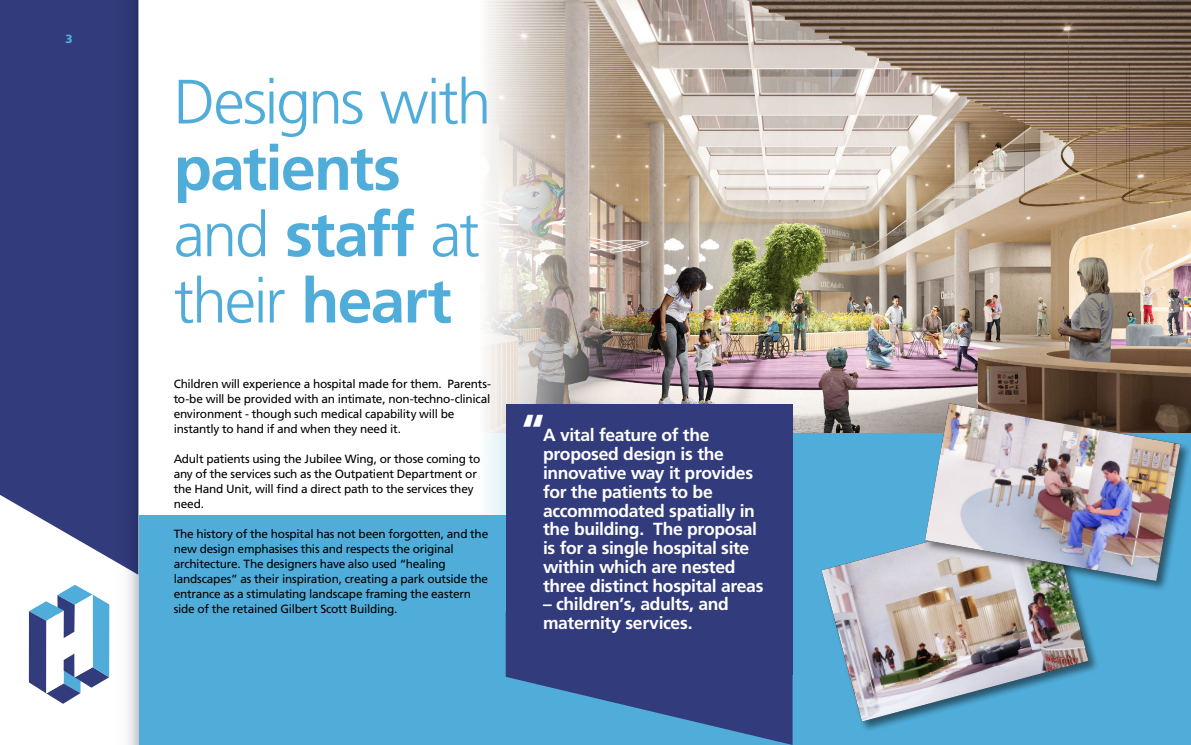
<style>
.page{position:relative;width:1191px;height:745px;background:#fff}
.page>*{position:absolute;margin:0;border:0;box-sizing:border-box;transform-origin:0 0}
.t1{font:700 62.5px/66.2px "Frutiger LT Std";letter-spacing:-.03em;color:#50adda}
.t2{font:300 62.5px "Frutiger LT Std";letter-spacing:-.04em;color:#50adda}
.t3{font:700 47.5px "Frutiger LT Std";color:#fff}
.t4{font:700 17.5px/18.8px "Frutiger LT Std";letter-spacing:-.02em;color:#fff}
.t5{font:11.88px/15px "Frutiger LT Std";letter-spacing:-.02em;color:#000}
.t6{font:900 11.88px "Frutiger LT Std";color:#50adda}
.s1{font-weight:300}
</style>
<div class="page">
<img style="left:657px;top:0;width:534px;height:433px">
<div style="left:138px;top:433px;width:1053px;height:311px;background:#50adda"></div>
<svg style="left:138px;top:0;width:519px;height:513px"></svg>
<div style="left:820px;top:508px;width:280px;height:224px;background:#000;opacity:.5"></div>
<img style="left:821px;top:509px;width:267px;height:212px">
<div style="left:923px;top:402px;width:268px;height:190px;background:#000;opacity:.5"></div>
<img style="left:925px;top:403px;width:255px;height:177px">
<svg style="left:506px;top:674px;width:286px;height:70px;fill:#323b7b"></svg>
<div style="left:506px;top:404px;width:286px;height:270px;background:#323b7b"></div>
<div style="left:0;top:0;width:102px;height:554px;background:#323b7b"></div>
<svg style="left:102px;top:0;width:36px;height:744px;fill:#313a7a"></svg>
<svg style="left:29px;top:584px;width:80px;height:119px"></svg>
<p class="t6" style="left:65px;top:32px;width:9px">3</p>
<h1 class="t2" style="left:174px;top:66px;width:319px">Designs with</h1>
<h1 class="t1" style="left:174px;top:135px;width:308px">patients <span class="s1">and</span> staff <span class="s1">at their</span> heart</h1>
<p class="t5" style="left:174px;top:376px;width:319px">Children will experience a hospital made for them. Parents&shy;to-be will be provided with an intimate, non-techno-clinical environment - though such medical capability will be instantly to hand if and when they need it.</p>
<p class="t5" style="left:174px;top:451px;width:308px">Adult patients using the Jubilee Wing, or those coming to any of the services such as the Outpatient Department or the Hand Unit, will find a direct path to the services they need.</p>
<p class="t5" style="left:174px;top:526px;width:316px">The history of the hospital has not been forgotten, and the new design emphasises this and respects the original architecture. The designers have also used “healing landscapes” as their inspiration, creating a park outside the entrance as a stimulating landscape framing the eastern side of the retained Gilbert Scott Building.</p>
<h2 class="t3" style="left:522px;top:403px;width:24px">“</h2>
<h3 class="t4" style="left:543px;top:426px;width:222px">A vital feature of the proposed design is the innovative way it provides for the patients to be accommodated spatially in the building. The proposal is for a single hospital site within which are nested three distinct hospital areas</h3>
<h3 class="t4" style="left:543px;top:594px;width:187px">– children’s, adults, and maternity services.</h3>
</div>
